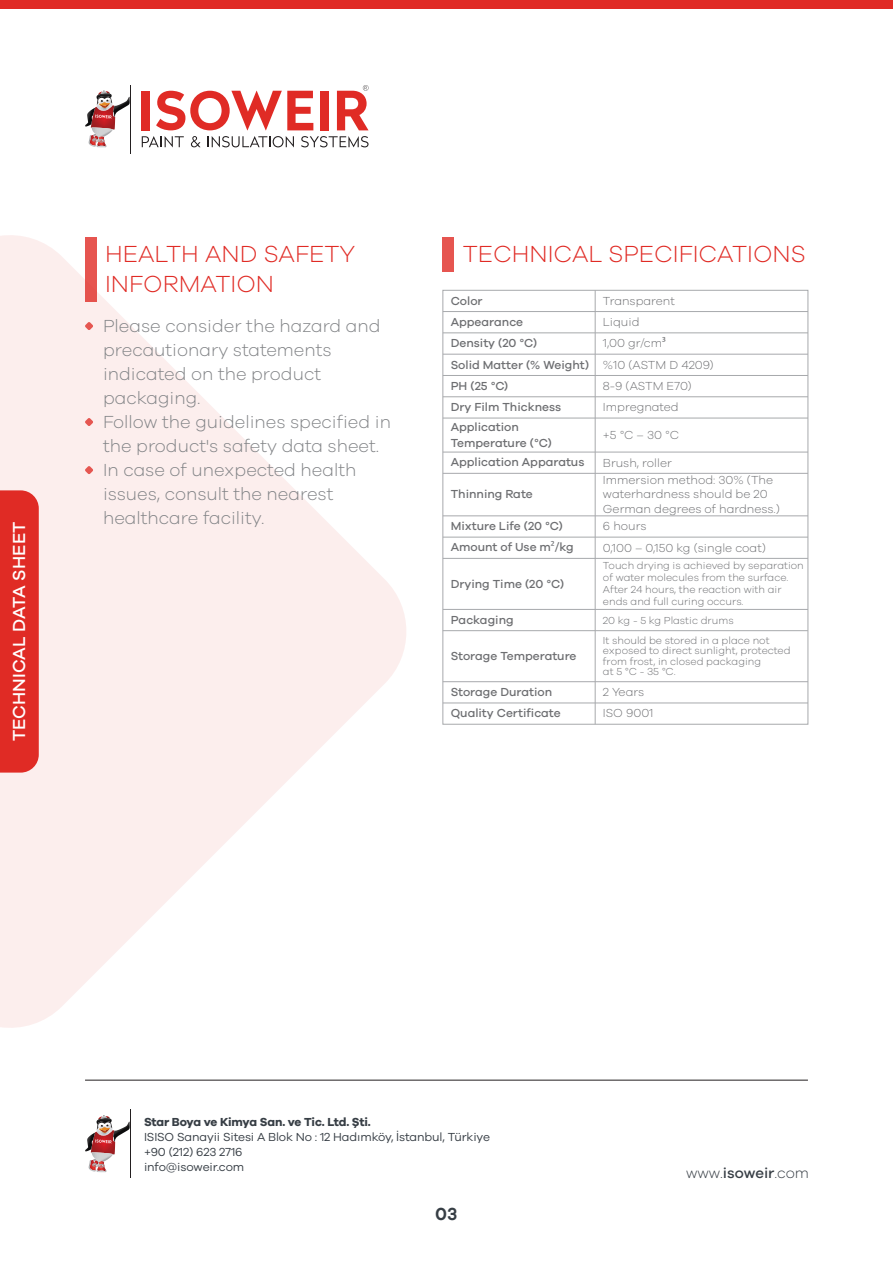
<style>
.page{position:relative;width:893px;height:1263px;background:#fff}
.page>*{position:absolute;margin:0;border:0;box-sizing:border-box;transform-origin:0 0}
.t1{font:300 24px/30px "Galano Grotesque";color:#e02b25}
.t2{font:300 18px/24px "Galano Grotesque";color:#808285}
.t3{font:500 18px "Galano Grotesque";color:#fff}
.t4{font:600 18px "Galano Grotesque";color:#373e45}
.t5{font:300 15px "Galano Grotesque";color:#373e45}
.t6{font:500 12px/21.3px "Galano Grotesque";color:#6d6e71}
.t7{font:300 12px/14.4px "Galano Grotesque";color:#6d6e71}
.t8{font:12px/15px "Galano Grotesque";letter-spacing:-.01em;color:#373e45}
.t9{font:700 12px "Galano Grotesque";letter-spacing:-.02em;color:#373e45}
.t10{font:300 10.5px/12px "Galano Grotesque";color:#6d6e71}
.s1{font-weight:300}
.s2{font-family:"Myriad Pro";font-weight:400}
.s3{font-weight:500}
</style>
<div class="page">
<svg style="left:0;top:235px;width:406px;height:793px;fill:#fceeed"></svg>
<div style="left:0;top:490px;width:39px;height:283px;background:#e02b25"></div>
<hr style="left:130px;top:85px;width:1px;height:68px;background:#231f20">
<svg style="left:85px;top:91px;width:45px;height:56px"></svg>
<svg style="left:142px;top:136px;width:42px;height:11px"></svg>
<svg style="left:191px;top:136px;width:10px;height:11px"></svg>
<svg style="left:208px;top:136px;width:86px;height:11px"></svg>
<svg style="left:301px;top:136px;width:68px;height:11px"></svg>
<div style="left:142px;top:91px;width:8px;height:39px;background:#e02b25"></div>
<svg style="left:156px;top:91px;width:157px;height:39px"></svg>
<div style="left:320px;top:91px;width:8px;height:39px;background:#e02b25"></div>
<svg style="left:337px;top:85px;width:32px;height:45px"></svg>
<hr style="left:130px;top:1110px;width:1px;height:68px;background:#231f20">
<svg style="left:85px;top:1115px;width:45px;height:57px"></svg>
<hr style="left:85px;top:1080px;width:723px;height:1px;background:#231f20">
<div style="left:0;top:0;width:893px;height:9px;background:#e02b25"></div>
<div style="left:443px;top:237px;width:11px;height:34px;background:#e65550"></div>
<hr style="left:443px;top:311px;width:365px;height:1px;background:#a7a9ac">
<hr style="left:443px;top:332px;width:365px;height:1px;background:#a7a9ac">
<hr style="left:443px;top:354px;width:365px;height:1px;background:#a7a9ac">
<hr style="left:443px;top:375px;width:365px;height:1px;background:#a7a9ac">
<hr style="left:443px;top:396px;width:365px;height:1px;background:#a7a9ac">
<hr style="left:443px;top:418px;width:365px;height:1px;background:#a7a9ac">
<svg style="left:595px;top:290px;width:1px;height:128px"></svg>
<hr style="left:443px;top:452px;width:365px;height:1px;background:#a7a9ac">
<hr style="left:595px;top:418px;width:1px;height:34px;background:#a7a9ac">
<hr style="left:443px;top:473px;width:365px;height:1px;background:#a7a9ac">
<svg style="left:595px;top:452px;width:1px;height:21px"></svg>
<hr style="left:443px;top:515px;width:365px;height:1px;background:#a7a9ac">
<hr style="left:595px;top:473px;width:1px;height:43px;background:#a7a9ac">
<hr style="left:443px;top:537px;width:365px;height:1px;background:#a7a9ac">
<hr style="left:443px;top:558px;width:365px;height:1px;background:#a7a9ac">
<hr style="left:443px;top:609px;width:365px;height:1px;background:#a7a9ac">
<hr style="left:443px;top:630px;width:365px;height:1px;background:#a7a9ac">
<svg style="left:595px;top:610px;width:1px;height:20px"></svg>
<hr style="left:443px;top:681px;width:365px;height:1px;background:#a7a9ac">
<hr style="left:443px;top:703px;width:365px;height:1px;background:#a7a9ac">
<svg style="left:595px;top:682px;width:1px;height:42px"></svg>
<svg style="left:595px;top:516px;width:1px;height:42px"></svg>
<hr style="left:595px;top:558px;width:1px;height:51px;background:#a7a9ac">
<hr style="left:595px;top:631px;width:1px;height:51px;background:#a7a9ac">
<div style="left:85px;top:237px;width:11px;height:64px;background:#e65550"></div>
<svg style="left:85px;top:418px;width:8px;height:8px"></svg>
<svg style="left:85px;top:466px;width:8px;height:8px"></svg>
<svg style="left:85px;top:322px;width:8px;height:8px"></svg>
<h2 class="t3" style="left:8px;top:741px;width:221px;rotate:-90deg">TECHNICAL DATA SHEET</h2>
<h1 class="t1" style="left:105px;top:238px;width:252px">HEALTH AND SAFETY<br>INFORMATION</h1>
<p class="t2" style="left:103px;top:313px;width:290px">Please consider the hazard and precautionary statements indicated on the product packaging.<br>Follow the guidelines specified in the product's safety data sheet.<br>In case of unexpected health issues, consult the nearest healthcare facility.</p>
<h1 class="t1" style="left:463px;top:238px;width:344px">TECHNICAL SPECIFICATIONS</h1>
<p class="t6" style="left:451px;top:290px;width:33px">Color</p>
<p class="t7" style="left:603px;top:293px;width:74px">Transparent</p>
<p class="t6" style="left:451px;top:311px;width:74px">Appearance</p>
<p class="t7" style="left:603px;top:314px;width:38px">Liquid</p>
<p class="t6" style="left:451px;top:332px;width:88px">Density (20 °C)</p>
<p class="t6" style="left:451px;top:332px;width:265px;text-indent:152px"><span class="s1">1,00 gr/cm</span><span class="s2">³<br></span>Solid Matter (% Weight) <span class="s1">%10 (ASTM D 4209)<br></span>PH (25 °C)</p>
<p class="t7" style="left:603px;top:378px;width:90px">8-9 (ASTM E70)</p>
<p class="t6" style="left:451px;top:396px;width:112px">Dry Film Thickness</p>
<p class="t7" style="left:603px;top:400px;width:77px">Impregnated</p>
<p class="t6" style="left:451px;top:418px;width:103px;line-height:16.2px">Application<br>Temperature (°C)</p>
<p class="t7" style="left:603px;top:427px;width:78px">+5 °C – 30 °C</p>
<p class="t6" style="left:451px;top:451px;width:135px">Application Apparatus</p>
<p class="t7" style="left:603px;top:455px;width:70px">Brush, roller</p>
<p class="t6" style="left:451px;top:483px;width:84px">Thinning Rate</p>
<p class="t7" style="left:603px;top:472px;width:178px">Immersion method: 30% (The waterhardness should be 20<br>German degrees of hardness.)</p>
<p class="t6" style="left:451px;top:515px;width:114px">Mixture Life (20 °C)</p>
<p class="t7" style="left:603px;top:519px;width:45px">6 hours</p>
<p class="t6" style="left:451px;top:536px;width:124px">Amount of Use m<span class="s2">²</span>/kg</p>
<p class="t7" style="left:603px;top:540px;width:164px">0,100 – 0,150 kg (single coat)</p>
<p class="t6" style="left:451px;top:573px;width:115px">Drying Time (20 °C)</p>
<p class="t6" style="left:451px;top:609px;width:64px">Packaging</p>
<p class="t10" style="left:603px;top:614px;width:132px">20 kg - 5 kg Plastic drums</p>
<p class="t6" style="left:451px;top:645px;width:127px">Storage Temperature</p>
<p class="t6" style="left:451px;top:681px;width:103px">Storage Duration</p>
<p class="t7" style="left:603px;top:684px;width:43px">2 Years</p>
<p class="t6" style="left:451px;top:702px;width:112px">Quality Certificate</p>
<p class="t7" style="left:603px;top:706px;width:52px">ISO 9001</p>
<p class="t10" style="left:603px;top:559px;width:202px">Touch drying is achieved by separation of water molecules from the surface.<br>After 24 hours, the reaction with air ends and full curing occurs.</p>
<p class="t10" style="left:603px;top:635px;width:189px;line-height:10.5px">It should be stored in a place not exposed to direct sunlight, protected from frost, in closed packaging<br>at 5 °C - 35 °C.</p>
<p class="t9" style="left:144px;top:1114px;width:228px">Star Boya ve Kimya San. ve Tic. Ltd. Şti.</p>
<p class="t8" style="left:144px;top:1128px;width:347px">ISISO Sanayii Sitesi A Blok No : 12 Hadımköy, İstanbul, Türkiye +90 (212) 623 2716<br>info@isoweir.com</p>
<h2 class="t4" style="left:435px;top:1203px;width:24px">03</h2>
<p class="t5" style="left:686px;top:1164px;width:124px">www.<span class="s3">isoweir</span>.com</p>
</div>
